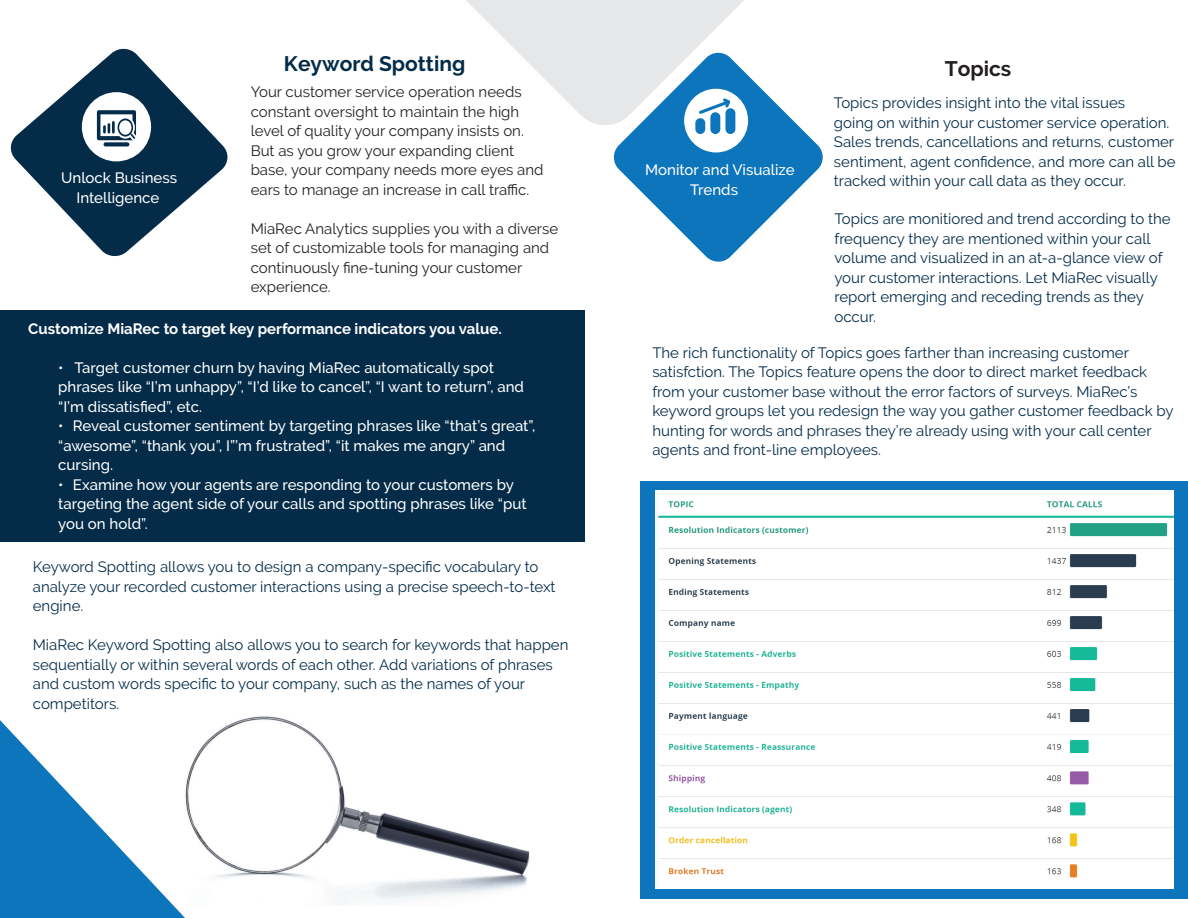
<style>
.page{position:relative;width:1188px;height:918px;background:#fff}
.page>*{position:absolute;margin:0;border:0;box-sizing:border-box;transform-origin:0 0}
.t1{font:700 21px "Raleway";color:#042c49}
.t2{font:700 21px "Raleway";color:#231f20}
.t3{font:15px/19.5px "Raleway";color:#042c49}
.t4{font:500 15px/19.5px "Raleway";color:#fff}
.t5{font:15px/19.5px "Raleway";color:#231f20}
.t6{font:700 15px "Raleway";color:#fff}
</style>
<div class="page">
<svg style="left:10px;top:48px;width:218px;height:209px;fill:#042c49"></svg>
<svg style="left:613px;top:73px;width:210px;height:189px;fill:#0c75bc"></svg>
<div style="left:684px;top:89px;width:64px;height:63px;background:#fff;border-radius:50%"></div>
<div style="left:82px;top:92px;width:69px;height:69px;background:#fff;border-radius:50%"></div>
<div style="left:695px;top:118px;width:10px;height:16px;background:#0c75bc;border-radius:5px"></div>
<div style="left:710px;top:112px;width:10px;height:22px;background:#0c75bc;border-radius:5px"></div>
<svg style="left:466px;top:0;width:280px;height:129px"></svg>
<div style="left:725px;top:108px;width:10px;height:26px;background:#0c75bc;border-radius:5px"></div>
<svg style="left:104px;top:142px;width:25px;height:4px"></svg>
<svg style="left:97px;top:110px;width:39px;height:30px"></svg>
<div style="left:0;top:310px;width:585px;height:232px;background:#042c49"></div>
<svg style="left:0;top:720px;width:185px;height:198px;fill:#0c75bc"></svg>
<div style="left:641px;top:481px;width:547px;height:417px;background:#0c75bc"></div>
<img style="left:655px;top:491px;width:518px;height:398px">
<img style="left:177px;top:716px;width:353px;height:190px">
<h1 class="t1" style="left:284px;top:52px;width:183px">Keyword Spotting</h1>
<h1 class="t2" style="left:945px;top:57px;width:68px">Topics</h1>
<p class="t4" style="left:61px;top:168px;width:117px;text-align:center">Unlock Business<br>Intelligence</p>
<p class="t5" style="left:251px;top:82px;width:294px">Your customer service operation needs constant oversight to maintain the high level of quality your company insists on.<br>But as you grow your expanding client base, your company needs more eyes and ears to manage an increase in call traffic.</p>
<p class="t5" style="left:251px;top:219px;width:309px">MiaRec Analytics supplies you with a diverse set of customizable tools for managing and continuously fine-tuning your customer experience.</p>
<p class="t6" style="left:28px;top:320px;width:475px">Customize MiaRec to target key performance indicators you value.</p>
<p class="t4" style="left:58px;top:358px;width:467px">• Target customer churn by having MiaRec automatically spot phrases like “I’m unhappy”, “I’d like to cancel”, “I want to return”, and “I’m dissatisfied”, etc.</p>
<p class="t4" style="left:58px;top:416px;width:479px">• Reveal customer sentiment by targeting phrases like “that’s great”, “awesome”, “thank you”, I”’m frustrated”, “it makes me angry” and cursing.</p>
<p class="t4" style="left:58px;top:475px;width:470px">• Examine how your agents are responding to your customers by targeting the agent side of your calls and spotting phrases like “put you on hold”.</p>
<p class="t3" style="left:33px;top:557px;width:524px">Keyword Spotting allows you to design a company-specific vocabulary to analyze your recorded customer interactions using a precise speech-to-text engine.</p>
<p class="t3" style="left:33px;top:635px;width:537px">MiaRec Keyword Spotting also allows you to search for keywords that happen sequentially or within several words of each other. Add variations of phrases and custom words specific to your company, such as the names of your competitors.</p>
<p class="t4" style="left:690px;top:160px;width:106px;text-indent:-45px">Monitor and Visualize<br>Trends</p>
<p class="t3" style="left:834px;top:93px;width:343px">Topics provides insight into the vital issues<br>going on within your customer service operation.<br>Sales trends, cancellations and returns, customer sentiment, agent confidence, and more can all be tracked within your call data as they occur.</p>
<p class="t3" style="left:834px;top:209px;width:338px">Topics are monitiored and trend according to the frequency they are mentioned within your call volume and visualized in an at-a-glance view of your customer interactions. Let MiaRec visually report emerging and receding trends as they occur.</p>
<p class="t3" style="left:652px;top:343px;width:523px">The rich functionality of Topics goes farther than increasing customer satisfction. The Topics feature opens the door to direct market feedback from your customer base without the error factors of surveys. MiaRec’s keyword groups let you redesign the way you gather customer feedback by hunting for words and phrases they’re already using with your call center agents and front-line employees.</p>
</div>
